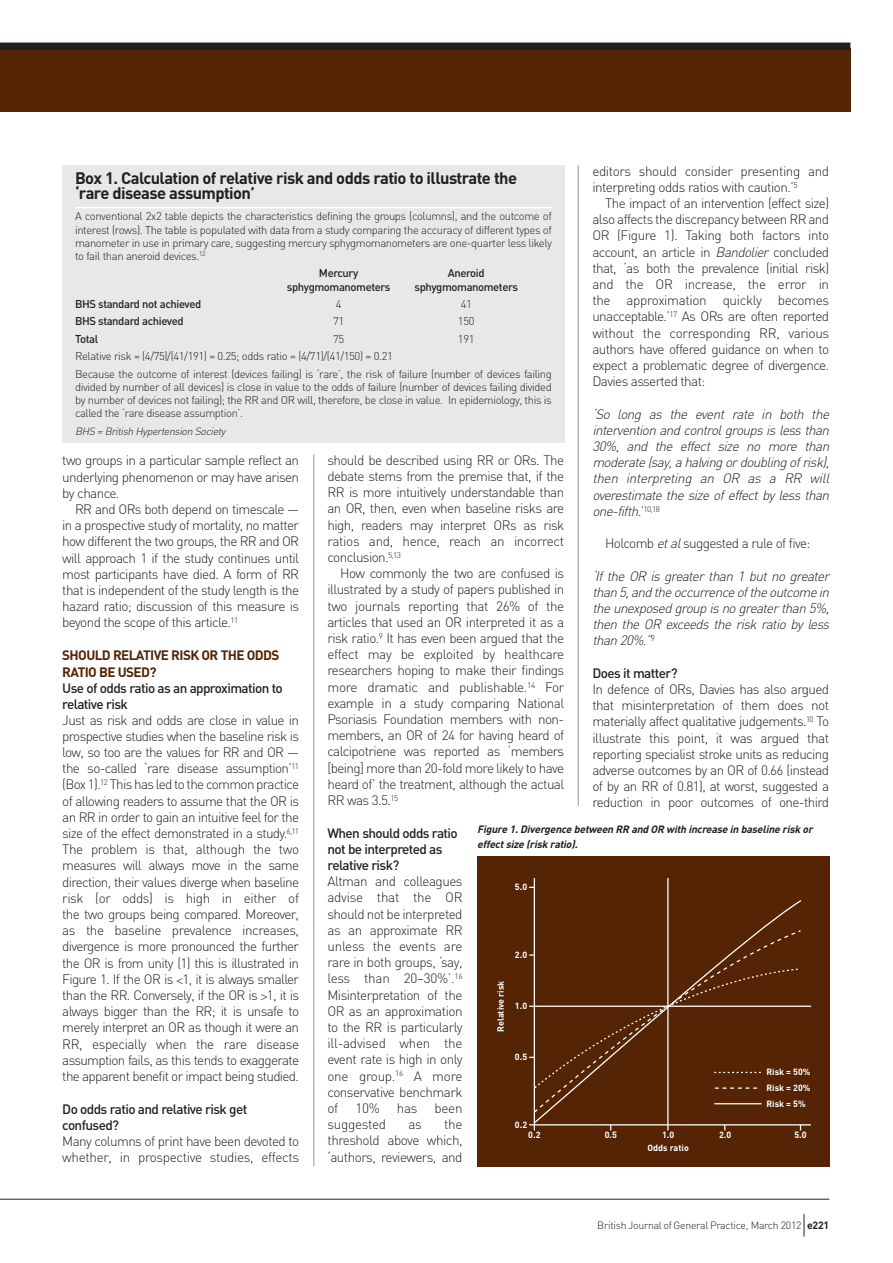
<style>
.page{position:relative;width:893px;height:1263px;background:#fff}
.page>*{position:absolute;margin:0;border:0;box-sizing:border-box;transform-origin:0 0}
.t1{font:700 16.5px/15px "DIN";letter-spacing:-.035em;color:#231f20}
.t2{font:300 13.5px/16.2px "DIN";letter-spacing:-.045em;color:#231f20;text-align:justify}
.t3{font:italic 300 13.5px/16.2px "DIN";color:#231f20;text-align:justify}
.t4{font:500 13.5px/16.2px "DIN";letter-spacing:-.045em;color:#231f20}
.t5{font:700 13.5px/16.5px "DIN";letter-spacing:-.045em;color:#542404}
.t6{font:300 13.5px "DIN";letter-spacing:-.02em;color:#231f20}
.t7{font:300 11.25px/13.2px "DIN";letter-spacing:-.035em;color:#231f20;text-align:justify}
.t8{font:500 11.25px "DIN";letter-spacing:-.035em;color:#231f20}
.t9{font:italic 700 10.5px/15px "DIN";color:#231f20}
.t10{font:300 10.5px "DIN";letter-spacing:-.025em;color:#231f20}
.t11{font:italic 300 10.5px "DIN";color:#231f20}
.t12{font:700 8.85px/15.6px "DIN";color:#fff;text-align:justify}
.s1{font-style:italic}
.s2{font-style:normal}
.s3{font-family:"Helvetica Neue";font-size:11.25px}
.s4{font-weight:700}
</style>
<div class="page">
<hr style="left:313px;top:454px;width:1px;height:712px;background:#939598">
<hr style="left:0;top:1199px;width:829px;height:1px;background:#231f20">
<svg style="left:804px;top:1214px;width:1px;height:22px"></svg>
<hr style="left:578px;top:165px;width:1px;height:641px;background:#939598">
<div style="left:62px;top:165px;width:503px;height:277px;background:#e7e8e9"></div>
<hr style="left:75px;top:207px;width:477px;height:1px;background:#fff">
<div style="left:0;top:49px;width:850px;height:63px;background:#542404"></div>
<div style="left:0;top:43px;width:850px;height:7px;background:#231f20"></div>
<div style="left:478px;top:857px;width:351px;height:309px;background:#542404"></div>
<hr style="left:534px;top:878px;width:1px;height:252px;background:#fff">
<hr style="left:529px;top:1124px;width:282px;height:1px;background:#fff">
<hr style="left:529px;top:1005px;width:282px;height:2px;background:#fff">
<svg style="left:535px;top:900px;width:267px;height:223px"></svg>
<hr style="left:667px;top:878px;width:2px;height:252px;background:#fff">
<svg style="left:529px;top:968px;width:270px;height:121px"></svg>
<hr style="left:715px;top:1103px;width:46px;height:1px;background:#fff">
<p class="t2" style="left:592px;top:163px;width:238px">editors should consider presenting and interpreting odds ratios with caution.’<sup>5</sup></p>
<p class="t2" style="left:592px;top:195px;width:238px;text-indent:13px">The impact of an intervention (effect size) also affects the discrepancy between RR and OR (Figure 1). Taking both factors into account, an article in <span class="s1">Bandolier</span> concluded that, ‘as both the prevalence (initial risk) and the OR increase, the error in the approximation quickly becomes unacceptable.’<sup>17</sup> As ORs are often reported without the corresponding RR, various authors have offered guidance on when to expect a problematic degree of divergence.<br>Davies asserted that:</p>
<p class="t3" style="left:592px;top:406px;width:241px">‘So long as the event rate in both the intervention and control groups is less than 30%, and the effect size no more than moderate (say, a halving or doubling of risk), then interpreting an OR as a RR will overestimate the size of effect by less than one-fifth.<span class="s2">’</span> <sup>1</sup> <sup>0</sup> <sup>,</sup> <sup>1</sup> <sup>8</sup></p>
<p class="t2" style="left:605px;top:535px;width:207px">Holcomb <span class="s1">etal</span>suggested a rule of five:</p>
<p class="t3" style="left:592px;top:568px;width:241px">‘If the OR is greater than 1 but no greater than 5, and the occurrence of the outcome in the unexposed group is no greater than 5%, then the OR exceeds the risk ratio by less than 20%.”<sup>9</sup></p>
<p class="t4" style="left:592px;top:665px;width:87px">Does it matter?</p>
<p class="t2" style="left:592px;top:681px;width:238px">In defence of ORs, Davies has also argued that misinterpretation of them does not materially affect qualitative judgements.<sup>10</sup> To illustrate this point, it was argued that reporting specialist stroke units as reducing adverse outcomes by an OR of 0.66 (instead of by an RR of 0.81), at worst, suggested a reduction in poor outcomes of one-third</p>
<p class="t1" style="left:75px;top:170px;width:443px">Box 1. Calculation of relative risk and odds ratio to illustrate the ‘rare disease assumption’</p>
<p class="t7" style="left:75px;top:210px;width:478px">A conventional 2x2 table depicts the characteristics defining the groups (columns), and the outcome of interest (rows). The table is populated with data from a study comparing the accuracy of different types of manometer in use in primary care, suggesting mercury sphygmomanometers are one-quarter less likely to fail than aneroid devices.<sup>12</sup></p>
<p class="t8" style="left:319px;top:267px;width:41px">Mercury</p>
<p class="t8" style="left:448px;top:267px;width:38px">Aneroid</p>
<p class="t8" style="left:287px;top:280px;width:105px">sphygmomanometers</p>
<p class="t8" style="left:414px;top:280px;width:105px">sphygmomanometers</p>
<p class="t8" style="left:75px;top:298px;width:128px">BHS standard not achieved</p>
<p class="t7" style="left:336px;top:298px;width:7px">4</p>
<p class="t7" style="left:461px;top:298px;width:13px">41</p>
<p class="t8" style="left:75px;top:315px;width:110px">BHS standard achieved</p>
<p class="t7" style="left:333px;top:315px;width:13px">71</p>
<p class="t7" style="left:458px;top:315px;width:18px">150</p>
<p class="t8" style="left:75px;top:332px;width:25px">Total</p>
<p class="t7" style="left:333px;top:332px;width:13px">75</p>
<p class="t7" style="left:458px;top:332px;width:18px">191</p>
<p class="t7" style="left:75px;top:348px;width:478px;line-height:17.4px">Relative risk = (4/75)/(41/191) = 0.25; odds ratio = (4/71)/(41/150) = 0.21<br>Because the outcome of interest (devices failing) is ‘rare’, the risk of failure (number of devices failing</p>
<p class="t7" style="left:75px;top:381px;width:478px">divided by number of all devices) is close in value to the odds of failure (number of devices failing divided by number of devices not failing); the RR and OR will, therefore, be close in value. In epidemiology, this is called the ‘rare disease assumption’.</p>
<p class="t11" style="left:75px;top:425px;width:152px">BHS = British Hypertension Society</p>
<p class="t2" style="left:327px;top:452px;width:238px">should be described using RR or ORs. The debate stems from the premise that, if the RR is more intuitively understandable than an OR, then, even when baseline risks are high, readers may interpret ORs as risk ratios and, hence, reach an incorrect conclusion.<sup>5,13</sup></p>
<p class="t2" style="left:327px;top:565px;width:238px;text-indent:13px">How commonly the two are confused is illustrated by a study of papers published in two journals reporting that 26% of the articles that used an OR interpreted it as a risk ratio.<sup>9</sup> It has even been argued that the effect may be exploited by healthcare researchers hoping to make their findings more dramatic and publishable.<sup>14</sup> For example in a study comparing National Psoriasis Foundation members with non&shy;members, an OR of 24 for having heard of calcipotriene was reported as ‘members [being] more than 20-fold more likely to have heard of’ the treatment, although the actual RR was 3.5.<sup>15</sup></p>
<p class="t4" style="left:327px;top:825px;width:132px">When should odds ratio not be interpreted as relative risk?</p>
<p class="t2" style="left:327px;top:873px;width:137px">Altman and colleagues advise that the OR should not be interpreted as an approximate RR unless the events are rare in both groups, ‘say, less than 20–30%’.<sup>16<br></sup>Misinterpretation of the OR as an approximation to the RR is particularly ill-advised when the event rate is high in only one group.<sup>16</sup> A more conservative benchmark of</p>
<p class="t2" style="left:62px;top:453px;width:238px">two groups in a particular sample reflect an underlying phenomenon or may have arisen by chance.</p>
<p class="t2" style="left:62px;top:501px;width:238px;text-indent:13px">RR and ORs both depend on timescale — in a prospective study of mortality, no matter how different the two groups, the RR and OR will approach 1 if the study continues until most participants have died. A form of RR that is independent of the study length is the hazard ratio; discussion of this measure is beyond the scope of this article.<sup>11</sup></p>
<p class="t5" style="left:62px;top:647px;width:219px">SHOULD RELATIVE RISK OR THE ODDS<br>RATIO BE USED?</p>
<p class="t4" style="left:62px;top:680px;width:222px">Use of odds ratio as an approximation to relative risk</p>
<p class="t2" style="left:62px;top:712px;width:238px">Just as risk and odds are close in value in prospective studies when the baseline risk is low, so too are the values for RR and OR — the so-called ‘rare disease assumption’<sup>11 </sup>(Box 1).<sup>12</sup> This has led to the common practice of allowing readers to assume that the OR is an RR in order to gain an intuitive feel for the size of the effect demonstrated in a study.<sup>6,11<br></sup>The problem is that, although the two measures will always move in the same direction, their values diverge when baseline risk (or odds) is high in either of the two groups being compared. Moreover, as the baseline prevalence increases, divergence is more pronounced the further the OR is from unity (1) this is illustrated in Figure 1. If the OR is <span class="s3">&lt;</span>1, it is always smaller than the RR. Conversely, if the OR is <span class="s3">&gt;</span>1, it is always bigger than the RR; it is unsafe to merely interpret an OR as though it were an RR, especially when the rare disease assumption fails, as this tends to exaggerate the apparent benefit or impact being studied.</p>
<p class="t4" style="left:62px;top:1101px;width:187px">Do odds ratio and relative risk get confused?</p>
<p class="t2" style="left:62px;top:1133px;width:238px">Many columns of print have been devoted to whether, in prospective studies, effects</p>
<p class="t9" style="left:477px;top:822px;width:339px">Figure 1. Divergence between RR and OR with increase in baseline risk or effect size (risk ratio).</p>
<p class="t12" style="left:515px;top:879px;width:14px">5.0</p>
<p class="t12" style="left:515px;top:947px;width:14px">2.0</p>
<p class="t12" style="left:493px;top:1032px;width:53px;rotate:-90deg">Relative risk</p>
<p class="t12" style="left:515px;top:998px;width:14px">1.0</p>
<p class="t12" style="left:515px;top:1049px;width:14px">0.5</p>
<p class="t12" style="left:766px;top:1064px;width:46px">Risk = 50% Risk = 20% Risk = 5%</p>
<p class="t2" style="left:355px;top:1100px;width:26px">10%</p>
<p class="t2" style="left:397px;top:1100px;width:22px">has</p>
<p class="t2" style="left:434px;top:1100px;width:30px">been</p>
<p class="t6" style="left:327px;top:1116px;width:60px">suggested</p>
<p class="t2" style="left:408px;top:1116px;width:15px">as</p>
<p class="t2" style="left:327px;top:1116px;width:137px;text-indent:117px">the threshold above which, ‘authors, reviewers, and</p>
<p class="t12" style="left:515px;top:1117px;width:14px">0.2</p>
<p class="t12" style="left:528px;top:1127px;width:14px">0.2</p>
<p class="t12" style="left:605px;top:1127px;width:14px">0.5</p>
<p class="t12" style="left:662px;top:1127px;width:14px">1.0</p>
<p class="t12" style="left:719px;top:1127px;width:14px">2.0</p>
<p class="t12" style="left:794px;top:1127px;width:14px">5.0</p>
<p class="t12" style="left:647px;top:1140px;width:43px">Odds ratio</p>
<p class="t10" style="left:597px;top:1219px;width:233px">British Journal of General Practice, March 2012 <span class="s4">e221</span></p>
</div>
